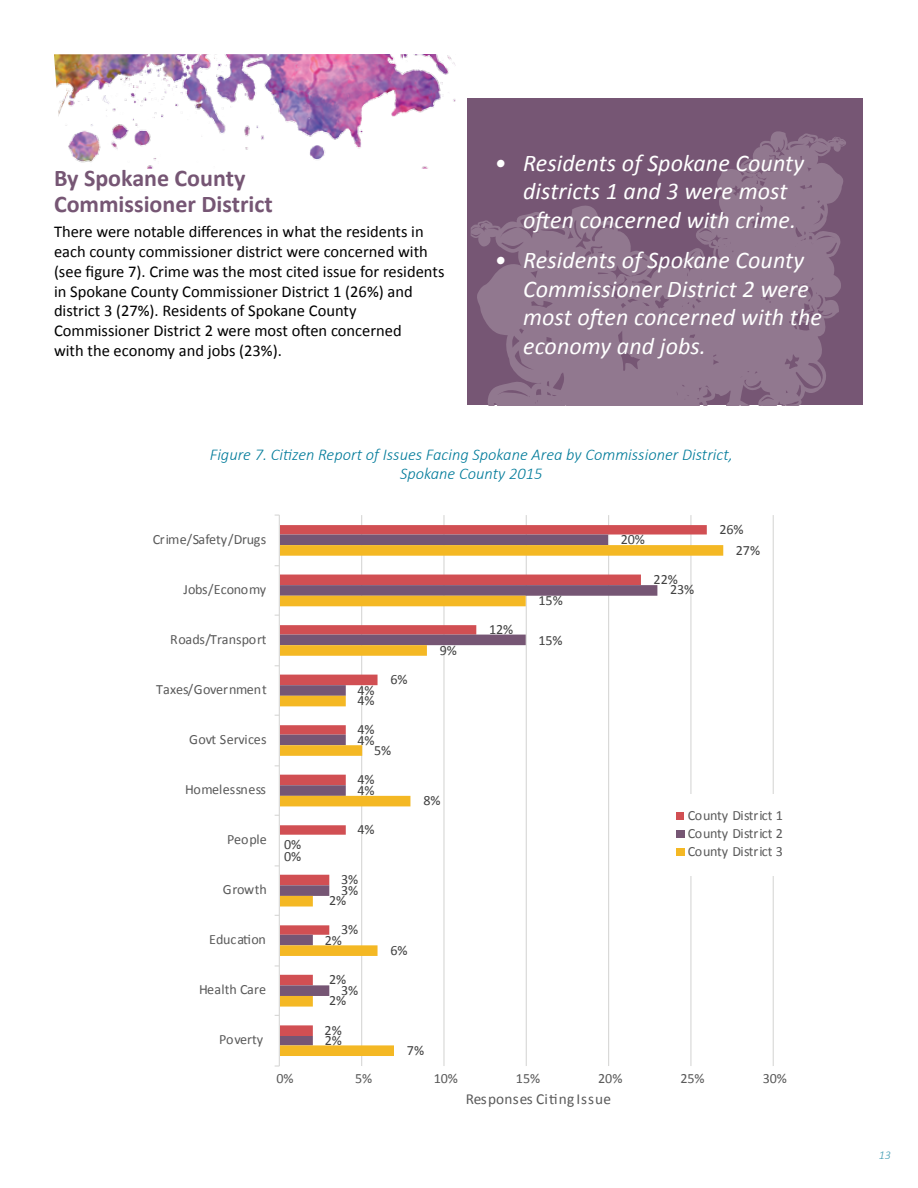
<style>
.page{position:relative;width:918px;height:1188px;background:#fff}
.page>*{position:absolute;margin:0;border:0;box-sizing:border-box;transform-origin:0 0}
.t1{font:italic 24px/28.8px "Calibri";letter-spacing:.005em;color:#fff}
.t2{font:700 24px/25.5px "Calibri";color:#765674}
.t3{font:16.5px/19.8px "Calibri";color:#000}
.t4{font:italic 300 16.5px/19.8px "Calibri";color:#007b9a;text-align:center}
.t5{font:15.3px "Calibri";letter-spacing:.015em;color:#5a5a5a}
.t6{font:14.1px/17.9px "Calibri";letter-spacing:-.005em;color:#5a5a5a;text-align:justify}
.t7{font:14.1px/11.9px "Calibri";letter-spacing:-.005em;color:#414141}
.t8{font:14.1px "Calibri";letter-spacing:-.025em;color:#5a5a5a}
.t9{font:italic 300 12px "Calibri";color:#409cb3}
</style>
<div class="page">
<img style="left:54px;top:54px;width:402px;height:115px">
<hr style="left:773px;top:515px;width:1px;height:551px;background:#d9d9d8">
<hr style="left:690px;top:515px;width:2px;height:551px;background:#d9d9d8">
<hr style="left:608px;top:515px;width:1px;height:551px;background:#d9d9d8">
<hr style="left:526px;top:515px;width:1px;height:551px;background:#d9d9d8">
<hr style="left:443px;top:515px;width:2px;height:551px;background:#d9d9d8">
<hr style="left:361px;top:515px;width:1px;height:551px;background:#d9d9d8">
<div style="left:648px;top:794px;width:154px;height:81px;background:#fff"></div>
<svg style="left:280px;top:525px;width:427px;height:20px;background:#b26977"></svg>
<svg style="left:280px;top:545px;width:443px;height:511px"></svg>
<hr style="left:279px;top:515px;width:1px;height:551px;background:#d9d9d8">
<div style="left:677px;top:813px;width:7px;height:7px;background:#d14f53"></div>
<div style="left:677px;top:831px;width:8px;height:7px;background:#765674"></div>
<div style="left:677px;top:849px;width:8px;height:7px;background:#f4b824"></div>
<div style="left:468px;top:99px;width:395px;height:306px;background:#765674"></div>
<svg style="left:471px;top:131px;width:375px;height:274px;fill:#91788f"></svg>
<h1 class="t2" style="left:54px;top:165px;width:220px">By Spokane County<br>Commissioner District</h1>
<p class="t3" style="left:54px;top:221px;width:392px">There were notable differences in what the residents in each county commissioner district were concerned with (see figure 7). Crime was the most cited issue for residents in Spokane County Commissioner District 1 (26%) and district 3 (27%). Residents of Spokane County Commissioner District 2 were most often concerned<br>with the economy and jobs (23%).</p>
<h1 class="t1" style="left:523px;top:147px;width:283px;text-indent:-28px">• Residents of Spokane County districts 1 and 3 were most often concerned with crime.</h1>
<h1 class="t1" style="left:523px;top:244px;width:300px;text-indent:-28px">• Residents of Spokane County<br>Commissioner District 2 were most often concerned with the economy and jobs.</h1>
<p class="t4" style="left:210px;top:444px;width:525px">Figure 7. Citizen Report of Issues Facing Spokane Area by Commissioner District,<br>Spokane County 2015</p>
<p class="t6" style="left:153px;top:530px;width:115px">Crime/Safety/Drugs</p>
<p class="t8" style="left:183px;top:579px;width:84px">Jobs/Economy</p>
<p class="t6" style="left:170px;top:630px;width:98px">Roads/Transport</p>
<p class="t6" style="left:156px;top:680px;width:112px">Taxes/Government</p>
<p class="t6" style="left:189px;top:730px;width:79px">Govt Services</p>
<p class="t7" style="left:358px;top:684px;width:19px">4%</p>
<p class="t7" style="left:358px;top:694px;width:19px">4%</p>
<p class="t7" style="left:390px;top:673px;width:19px">6%</p>
<p class="t7" style="left:358px;top:723px;width:19px">4%</p>
<p class="t7" style="left:358px;top:734px;width:19px">4%</p>
<p class="t7" style="left:374px;top:744px;width:19px">5%</p>
<p class="t7" style="left:440px;top:644px;width:19px">9%</p>
<p class="t7" style="left:489px;top:623px;width:26px">12%</p>
<p class="t7" style="left:539px;top:594px;width:26px">15%</p>
<p class="t7" style="left:539px;top:634px;width:26px">15%</p>
<p class="t7" style="left:621px;top:533px;width:26px">20%</p>
<p class="t7" style="left:654px;top:573px;width:26px">22%</p>
<p class="t7" style="left:670px;top:583px;width:26px">23%</p>
<p class="t7" style="left:719px;top:523px;width:26px">26%</p>
<p class="t7" style="left:736px;top:544px;width:26px">27%</p>
<p class="t6" style="left:185px;top:780px;width:82px">Homelessness</p>
<p class="t7" style="left:358px;top:773px;width:19px">4%</p>
<p class="t7" style="left:358px;top:784px;width:19px">4%</p>
<p class="t7" style="left:423px;top:794px;width:19px">8%</p>
<p class="t6" style="left:227px;top:830px;width:41px">People</p>
<p class="t6" style="left:223px;top:880px;width:45px">Growth</p>
<p class="t7" style="left:284px;top:838px;width:19px">0%<br>0%</p>
<p class="t7" style="left:358px;top:823px;width:19px">4%</p>
<p class="t7" style="left:341px;top:873px;width:19px">3%</p>
<p class="t7" style="left:341px;top:884px;width:19px">3%</p>
<p class="t7" style="left:329px;top:894px;width:19px">2%</p>
<p class="t6" style="left:688px;top:806px;width:97px">County District 1<br>County District 2<br>County District 3</p>
<p class="t8" style="left:209px;top:929px;width:58px">Education</p>
<p class="t7" style="left:341px;top:923px;width:19px">3%</p>
<p class="t7" style="left:325px;top:934px;width:19px">2%</p>
<p class="t7" style="left:390px;top:944px;width:19px">6%</p>
<p class="t6" style="left:199px;top:980px;width:68px">Health Care</p>
<p class="t7" style="left:329px;top:973px;width:19px">2%</p>
<p class="t7" style="left:341px;top:984px;width:19px">3%</p>
<p class="t7" style="left:329px;top:994px;width:19px">2%</p>
<p class="t6" style="left:219px;top:1030px;width:46px">Poverty</p>
<p class="t7" style="left:325px;top:1024px;width:19px">2%</p>
<p class="t7" style="left:325px;top:1034px;width:19px">2%</p>
<p class="t7" style="left:407px;top:1044px;width:19px">7%</p>
<p class="t6" style="left:276px;top:1069px;width:19px">0%</p>
<p class="t6" style="left:355px;top:1069px;width:19px">5%</p>
<p class="t6" style="left:434px;top:1069px;width:26px">10%</p>
<p class="t6" style="left:516px;top:1069px;width:26px">15%</p>
<p class="t6" style="left:598px;top:1069px;width:26px">20%</p>
<p class="t6" style="left:680px;top:1069px;width:26px">25%</p>
<p class="t6" style="left:763px;top:1069px;width:26px">30%</p>
<p class="t5" style="left:466px;top:1088px;width:147px">Responses Citing Issue</p>
<p class="t9" style="left:879px;top:1148px;width:14px">13</p>
</div>
